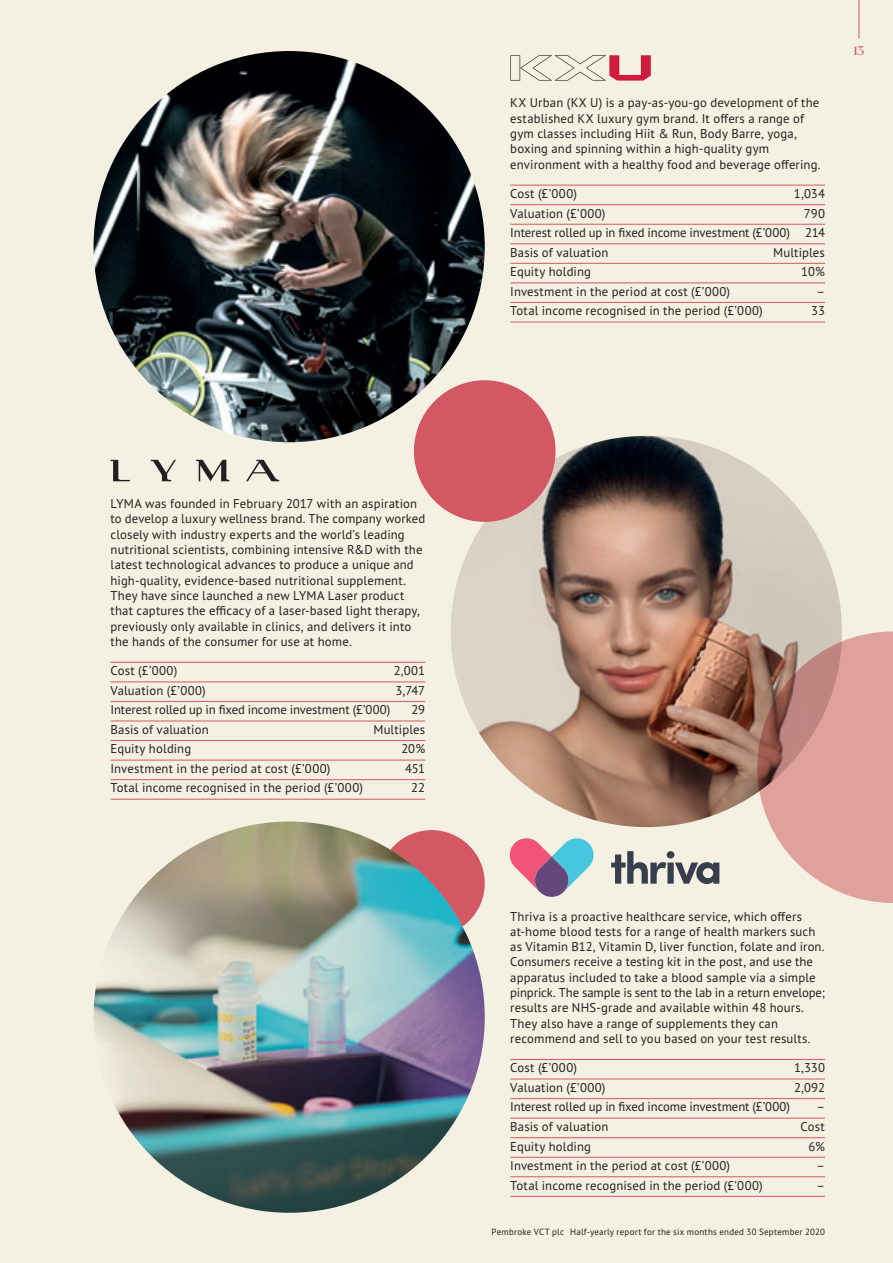
<style>
.page{position:relative;width:893px;height:1263px;background:#f4f0e2}
.page>*{position:absolute;margin:0;border:0;box-sizing:border-box;transform-origin:0 0}
.t1{font:12.75px/15.3px "PT Sans Pro";letter-spacing:.01em;color:#231f20}
.t2{font:12.75px "PT Sans Pro";letter-spacing:-.01em;color:#231f20}
.t3{font:12px "Canela";color:#d45863}
.t4{font:9px "PT Sans Pro";letter-spacing:.025em;color:#231f20}
</style>
<div class="page">
<img style="left:451px;top:436px;width:391px;height:391px;border-radius:195px">
<img style="left:94px;top:821px;width:391px;height:392px">
<div style="left:414px;top:380px;width:142px;height:142px;background:#d45863;border-radius:50%"></div>
<img style="left:94px;top:51px;width:391px;height:391px;border-radius:196px">
<hr style="left:510px;top:185px;width:315px;height:1px;background:#d45863">
<hr style="left:510px;top:204px;width:315px;height:1px;background:#d45863">
<hr style="left:510px;top:224px;width:315px;height:1px;background:#d45863">
<hr style="left:510px;top:243px;width:315px;height:1px;background:#d45863">
<hr style="left:510px;top:263px;width:315px;height:1px;background:#d45863">
<hr style="left:510px;top:283px;width:315px;height:1px;background:#d45863">
<hr style="left:510px;top:302px;width:315px;height:1px;background:#d45863">
<hr style="left:510px;top:322px;width:315px;height:1px;background:#d45863">
<hr style="left:510px;top:1059px;width:315px;height:1px;background:#d45863">
<hr style="left:510px;top:1079px;width:315px;height:1px;background:#d45863">
<hr style="left:510px;top:1098px;width:315px;height:1px;background:#d45863">
<hr style="left:510px;top:1118px;width:315px;height:1px;background:#d45863">
<hr style="left:510px;top:1137px;width:315px;height:1px;background:#d45863">
<hr style="left:510px;top:1157px;width:315px;height:1px;background:#d45863">
<hr style="left:510px;top:1176px;width:315px;height:1px;background:#d45863">
<hr style="left:510px;top:1196px;width:315px;height:1px;background:#d45863">
<svg style="left:510px;top:55px;width:141px;height:26px"></svg>
<svg style="left:509px;top:838px;width:85px;height:59px"></svg>
<svg style="left:611px;top:851px;width:108px;height:33px"></svg>
<svg style="left:757px;top:631px;width:136px;height:272px;background:#d3a099"></svg>
<svg style="left:111px;top:460px;width:19px;height:21px"></svg>
<svg style="left:246px;top:460px;width:33px;height:21px"></svg>
<svg style="left:151px;top:460px;width:25px;height:21px"></svg>
<svg style="left:196px;top:460px;width:33px;height:21px"></svg>
<hr style="left:111px;top:662px;width:314px;height:1px;background:#d45863">
<hr style="left:111px;top:681px;width:314px;height:1px;background:#d45863">
<hr style="left:111px;top:701px;width:314px;height:1px;background:#d45863">
<hr style="left:111px;top:721px;width:314px;height:1px;background:#d45863">
<hr style="left:111px;top:740px;width:314px;height:1px;background:#d45863">
<hr style="left:111px;top:760px;width:314px;height:1px;background:#d45863">
<hr style="left:111px;top:779px;width:314px;height:1px;background:#d45863">
<hr style="left:111px;top:799px;width:314px;height:1px;background:#d45863">
<hr style="left:859px;top:0;width:1px;height:38px;background:#d45863">
<p class="t1" style="left:510px;top:95px;width:312px">KX Urban (KX U) is a pay-as-you-go development of the established KX luxury gym brand. It offers a range of gym classes including Hiit &amp; Run, Body Barre, yoga, boxing and spinning within a high-quality gym environment with a healthy food and beverage offering.</p>
<p class="t1" style="left:510px;top:186px;width:68px">Cost (£’000)</p>
<p class="t1" style="left:794px;top:186px;width:32px">1,034</p>
<p class="t1" style="left:510px;top:205px;width:97px">Valuation (£’000)</p>
<p class="t1" style="left:510px;top:203px;width:316px;line-height:19.5px;text-align:justify;text-indent:294px">790<br>Interest rolled up in fixed income investment (£’000) 214<br>Basis of valuation</p>
<p class="t1" style="left:773px;top:244px;width:53px">Multiples</p>
<p class="t1" style="left:510px;top:264px;width:82px">Equity holding</p>
<p class="t1" style="left:801px;top:264px;width:25px">10%</p>
<p class="t1" style="left:510px;top:283px;width:221px">Investment in the period at cost (£’000)</p>
<p class="t1" style="left:816px;top:283px;width:10px">–</p>
<p class="t1" style="left:510px;top:303px;width:254px">Total income recognised in the period (£’000)</p>
<p class="t1" style="left:811px;top:303px;width:15px">33</p>
<p class="t3" style="left:854px;top:42px;width:12px">13</p>
<p class="t1" style="left:111px;top:496px;width:316px">LYMA was founded in February 2017 with an aspiration to develop a luxury wellness brand. The company worked closely with industry experts and the world’s leading nutritional scientists, combining intensive R&amp;D with the latest technological advances to produce a unique and high-quality, evidence-based nutritional supplement.<br>They have since launched a new LYMA Laser product that captures the efficacy of a laser-based light therapy, previously only available in clinics, and delivers it into the hands of the consumer for use at home.</p>
<p class="t1" style="left:111px;top:663px;width:68px">Cost (£’000)</p>
<p class="t1" style="left:394px;top:663px;width:33px">2,001</p>
<p class="t1" style="left:111px;top:682px;width:97px">Valuation (£’000)</p>
<p class="t1" style="left:396px;top:682px;width:31px">3,747</p>
<p class="t2" style="left:111px;top:701px;width:281px">Interest rolled up in fixed income investment (£’000)</p>
<p class="t1" style="left:412px;top:702px;width:15px">29</p>
<p class="t1" style="left:111px;top:721px;width:100px">Basis of valuation</p>
<p class="t1" style="left:373px;top:721px;width:53px">Multiples</p>
<p class="t1" style="left:111px;top:741px;width:82px">Equity holding</p>
<p class="t1" style="left:401px;top:741px;width:25px">20%</p>
<p class="t1" style="left:111px;top:760px;width:221px">Investment in the period at cost (£’000)</p>
<p class="t1" style="left:405px;top:760px;width:22px">451</p>
<p class="t1" style="left:111px;top:780px;width:254px">Total income recognised in the period (£’000)</p>
<p class="t1" style="left:411px;top:780px;width:15px">22</p>
<p class="t1" style="left:510px;top:908px;width:316px">Thriva is a proactive healthcare service, which offers at-home blood tests for a range of health markers such as Vitamin B12, Vitamin D, liver function, folate and iron.<br>Consumers receive a testing kit in the post, and use the apparatus included to take a blood sample via a simple pinprick. The sample is sent to the lab in a return envelope; results are NHS-grade and available within 48 hours.<br>They also have a range of supplements they can recommend and sell to you based on your test results.</p>
<p class="t1" style="left:510px;top:1060px;width:68px">Cost (£’000)</p>
<p class="t1" style="left:794px;top:1060px;width:32px">1,330</p>
<p class="t1" style="left:510px;top:1079px;width:97px">Valuation (£’000)</p>
<p class="t1" style="left:794px;top:1079px;width:32px">2,092</p>
<p class="t2" style="left:510px;top:1099px;width:281px">Interest rolled up in fixed income investment (£’000)</p>
<p class="t1" style="left:816px;top:1099px;width:10px">–</p>
<p class="t1" style="left:510px;top:1118px;width:100px">Basis of valuation</p>
<p class="t1" style="left:801px;top:1118px;width:26px">Cost</p>
<p class="t1" style="left:510px;top:1138px;width:82px">Equity holding</p>
<p class="t1" style="left:809px;top:1138px;width:18px">6%</p>
<p class="t1" style="left:510px;top:1157px;width:221px">Investment in the period at cost (£’000)</p>
<p class="t1" style="left:816px;top:1157px;width:10px">–</p>
<p class="t1" style="left:510px;top:1177px;width:254px">Total income recognised in the period (£’000)</p>
<p class="t1" style="left:816px;top:1177px;width:10px">–</p>
<p class="t4" style="left:491px;top:1225px;width:335px">Pembroke VCT plc Half-yearly report for the six months ended 30 September 2020</p>
</div>
